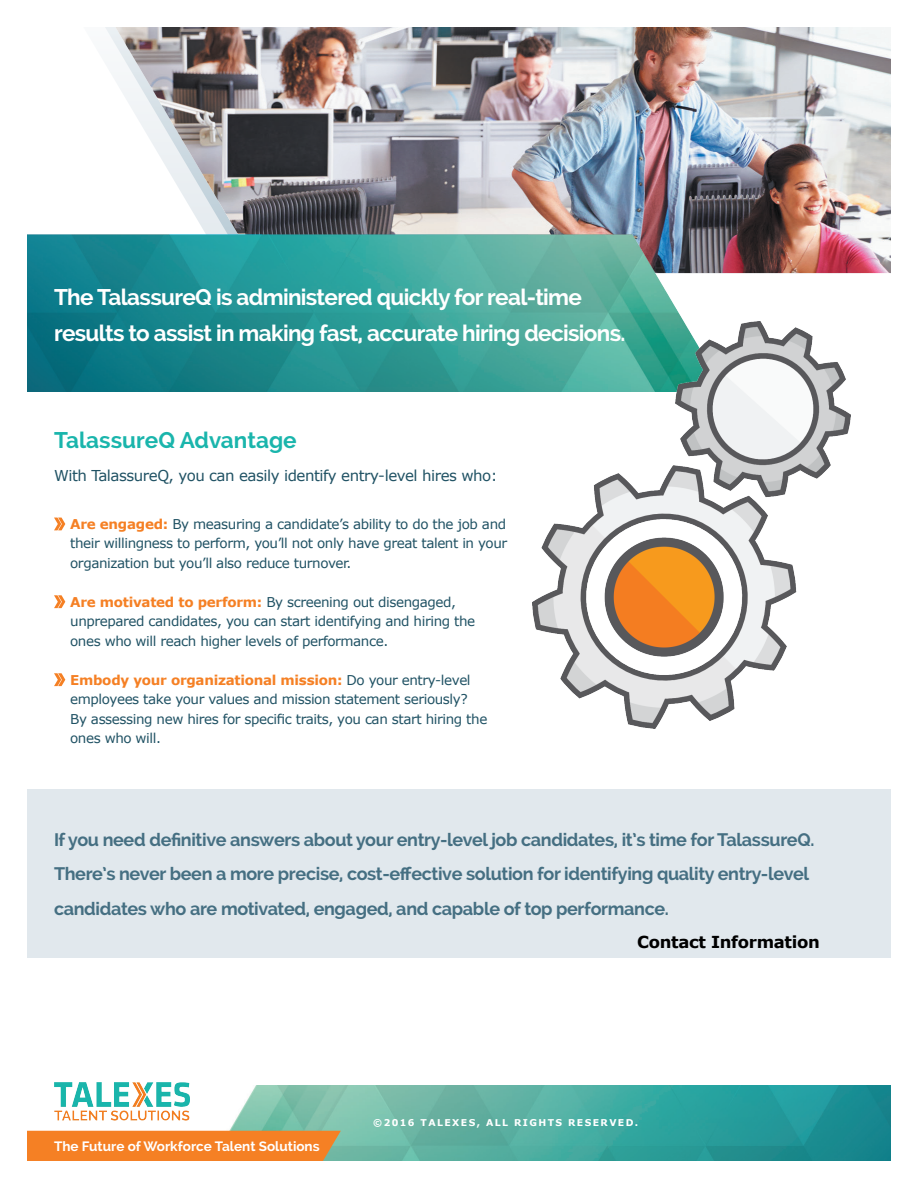
<style>
.page{position:relative;width:918px;height:1188px;background:#fff}
.page>*{position:absolute;margin:0;border:0;box-sizing:border-box;transform-origin:0 0}
.t1{font:700 22.5px/36px "Raleway";letter-spacing:-.03em;color:#fff}
.t2{font:700 22.5px "Raleway";color:#1ab5ac}
.t3{font:700 18px/34.5px "Raleway";letter-spacing:-.02em;color:#456f82}
.t4{font:700 16.5px "Verdana";letter-spacing:-.02em;color:#000}
.t5{font:15px "Verdana";letter-spacing:-.03em;color:#205264}
.t6{font:13.5px/19.5px "Verdana";letter-spacing:-.03em;color:#205264}
.t7{font:700 13.5px "Raleway";color:#fff}
.t8{font:700 9.3px "Verdana";letter-spacing:.15em;color:#fff}
.s1{font-weight:700;color:#f58024}
</style>
<div class="page">
<img style="left:99px;top:27px;width:792px;height:246px">
<img style="left:27px;top:235px;width:797px;height:157px">
<div style="left:0;top:790px;width:918px;height:168px;background:#e1e8ed"></div>
<svg style="left:54px;top:518px;width:11px;height:12px"></svg>
<svg style="left:54px;top:595px;width:11px;height:13px"></svg>
<svg style="left:54px;top:673px;width:11px;height:13px"></svg>
<img style="left:532px;top:322px;width:318px;height:407px">
<img style="left:195px;top:1086px;width:696px;height:75px">
<div style="left:27px;top:1131px;width:314px;height:30px;background:#f58024"></div>
<div style="left:891px;top:0;width:27px;height:1188px;background:#fff"></div>
<div style="left:0;top:0;width:27px;height:1188px;background:#fff"></div>
<img style="left:54px;top:1083px;width:135px;height:38px">
<p class="t1" style="left:54px;top:279px;width:573px">The TalassureQ is administered quickly for real-time results to assist in making fast, accurate hiring decisions.</p>
<p class="t2" style="left:54px;top:427px;width:244px">TalassureQ Advantage</p>
<p class="t5" style="left:54px;top:465px;width:445px">With TalassureQ, you can easily identify entry-level hires who:</p>
<p class="t6" style="left:70px;top:514px;width:439px;text-align:justify"><span class="s1">Are engaged:</span> By measuring a candidate’s ability to do the job and their willingness to perform, you’ll not only have great talent in your organization but you’ll also reduce turnover.</p>
<p class="t6" style="left:70px;top:592px;width:407px"><span class="s1">Are motivated to perform:</span> By screening out disengaged, unprepared candidates, you can start identifying and hiring the ones who will reach higher levels of performance.</p>
<p class="t6" style="left:70px;top:670px;width:419px"><span class="s1">Embody your organizational mission:</span> Do your entry-level employees take your values and mission statement seriously?<br>By assessing new hires for specific traits, you can start hiring the ones who will.</p>
<p class="t3" style="left:54px;top:822px;width:762px">If you need definitive answers about your entry-level job candidates, it’s time for TalassureQ.<br>There’s never been a more precise, cost-effective solution for identifying quality entry-level candidates who are motivated, engaged, and capable of top performance.</p>
<p class="t4" style="left:637px;top:931px;width:184px">Contact Information</p>
<p class="t7" style="left:54px;top:1138px;width:267px">The Future of Workforce Talent Solutions</p>
<p class="t8" style="left:373px;top:1116px;width:266px">©2016 TALEXES, ALL RIGHTS RESERVED.</p>
</div>
